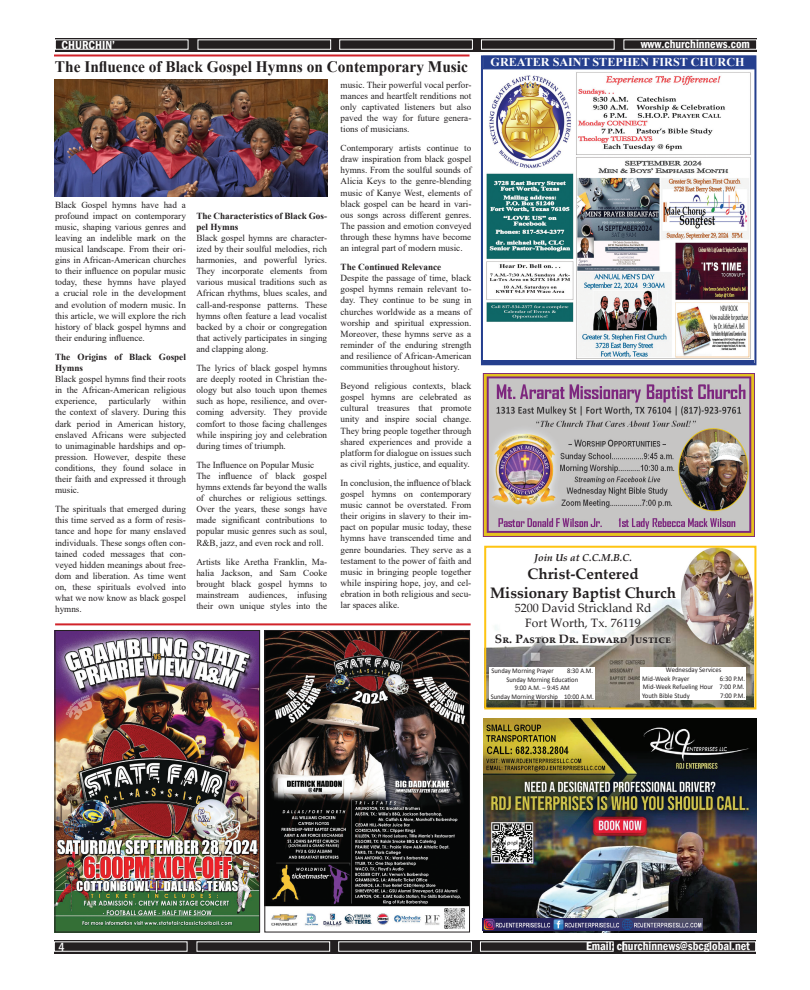
<style>
.page{position:relative;width:810px;height:990px;background:#fff}
.page>*{position:absolute;margin:0;border:0;box-sizing:border-box;transform-origin:0 0}
.t1{font:700 16px "Times New Roman";color:#231f20;scale:.96 1}
.t2{font:700 15.1px/18.2px "Palatino Linotype";color:#231f20;text-align:center}
.t3{font:12.1px/14.5px "Palatino Linotype";color:#231f20;text-align:center}
.t4{font:700 12.1px "Times New Roman";color:#fff}
.t5{font:700 12.1px "Palatino Linotype";color:#231f20}
.t6{font:600 condensed 12px "Franklin Gothic";color:#fff}
.t7{font:500 condensed 12px "Franklin Gothic";color:#fff}
.t8{font:italic 700 10.1px "Palatino Linotype";color:#231f20}
.t9{font:9.2px/11.1px "Times New Roman";color:#231f20;text-align:justify}
.t10{font:700 9.2px/11.1px "Times New Roman";color:#231f20}
.t11{font:7.1px "Calibri";color:#231f20;scale:.93 1}
.t12{font:7.1px/8.5px "Calibri";color:#231f20;scale:.95 1}
</style>
<div class="page">
<div style="left:55px;top:38px;width:702px;height:14px;background:#231f20"></div>
<div style="left:55px;top:39px;width:134px;height:11px;border:1px solid #fff"></div>
<div style="left:197px;top:39px;width:134px;height:11px;border:1px solid #fff"></div>
<div style="left:339px;top:39px;width:134px;height:11px;border:1px solid #fff"></div>
<div style="left:481px;top:39px;width:134px;height:11px;border:1px solid #fff"></div>
<div style="left:623px;top:39px;width:134px;height:11px;border:1px solid #fff"></div>
<img style="left:483px;top:374px;width:271px;height:162px">
<hr style="left:54px;top:54px;width:416px;height:2px;background:#d1232a">
<img style="left:487px;top:549px;width:266px;height:157px">
<div style="left:488px;top:628px;width:190px;height:24px;background:#fff;opacity:.88"></div>
<div style="left:490px;top:667px;width:105px;height:33px;background:#fff"></div>
<div style="left:640px;top:667px;width:106px;height:33px;background:#fff"></div>
<div style="left:484px;top:546px;width:272px;height:163px;border:2px solid #fec412"></div>
<div style="left:54px;top:940px;width:702px;height:14px;background:#231f20"></div>
<div style="left:54px;top:941px;width:134px;height:11px;border:1px solid #fff"></div>
<div style="left:196px;top:941px;width:134px;height:11px;border:1px solid #fff"></div>
<div style="left:338px;top:941px;width:134px;height:11px;border:1px solid #fff"></div>
<div style="left:480px;top:941px;width:134px;height:11px;border:1px solid #fff"></div>
<div style="left:622px;top:941px;width:134px;height:11px;border:1px solid #fff"></div>
<hr style="left:55px;top:623px;width:416px;height:2px;background:#d1232a">
<img style="left:483px;top:719px;width:274px;height:214px">
<img style="left:492px;top:822px;width:42px;height:42px">
<img style="left:482px;top:918px;width:220px;height:12px">
<img style="left:56px;top:632px;width:202px;height:299px">
<div style="left:54px;top:630px;width:206px;height:303px;border:1px solid #231f20"></div>
<img style="left:266px;top:632px;width:202px;height:297px">
<div style="left:264px;top:630px;width:206px;height:303px;border:1px solid #231f20"></div>
<img style="left:54px;top:79px;width:273px;height:117px">
<hr style="left:482px;top:361px;width:272px;height:4px;background:#253f8e">
<div style="left:483px;top:56px;width:273px;height:13px;background:#253f8e"></div>
<div style="left:481px;top:55px;width:275px;height:310px;border:2px solid #253f8e"></div>
<img style="left:487px;top:72px;width:264px;height:287px">
<h3 class="t6" style="left:62px;top:37px;width:55px">CHURCHIN’</h3>
<h3 class="t6" style="left:641px;top:36px;width:111px">www.churchinnews.com</h3>
<h1 class="t1" style="left:55px;top:55px;width:432px">The Influence of Black Gospel Hymns on Contemporary Music</h1>
<p class="t9" style="left:55px;top:199px;width:132px">Black Gospel hymns have had a profound impact on contemporary music, shaping various genres and leaving an indelible mark on the musical landscape. From their ori&shy;gins in African-American churches to their influence on popular music today, these hymns have played a crucial role in the development and evolution of modern music. In this article, we will explore the rich history of black gospel hymns and their enduring influence.</p>
<p class="t10" style="left:55px;top:351px;width:132px">The Origins of Black Gospel<br>Hymns</p>
<p class="t9" style="left:55px;top:373px;width:132px">Black gospel hymns find their roots in the African-American religious experience,</p>
<p class="t9" style="left:55px;top:395px;width:132px;text-indent:107px">within the context of slavery. During this dark period in American history, enslaved Africans were subjected to unimaginable hardships and op&shy;pression. However, despite these conditions, they found solace in their faith and expressed it through music.</p>
<p class="t9" style="left:55px;top:503px;width:132px">The spirituals that emerged during this time served as a form of resis&shy;tance and hope for many enslaved individuals. These songs often con&shy;tained coded messages that con&shy;veyed hidden meanings about free&shy;dom and liberation. As time went on, these spirituals evolved into what we now know as black gospel hymns.</p>
<p class="t9" style="left:109px;top:395px;width:44px">particularly</p>
<p class="t10" style="left:196px;top:210px;width:132px">The Characteristics of Black Gos&shy;pel Hymns</p>
<p class="t9" style="left:196px;top:232px;width:132px">Black gospel hymns are character&shy;ized by their soulful melodies, rich harmonies, and powerful lyrics.<br>They incorporate elements from various musical traditions such as African rhythms, blues scales, and call-and-response patterns. These hymns often feature a lead vocalist backed by a choir or congregation that actively participates in singing and clapping along.</p>
<p class="t9" style="left:196px;top:362px;width:132px">The lyrics of black gospel hymns are deeply rooted in Christian the&shy;ology but also touch upon themes such as hope, resilience, and over&shy;coming adversity. They provide comfort to those facing challenges while inspiring joy and celebration during times of triumph.</p>
<p class="t9" style="left:196px;top:459px;width:132px;text-align:left">The Influence on Popular Music The influence of black gospel hymns extends far beyond the walls of churches or religious settings.<br>Over the years, these songs have made significant contributions to popular music genres such as soul, R&amp;B, jazz, and even rock and roll.</p>
<p class="t9" style="left:196px;top:556px;width:132px">Artists like Aretha Franklin, Ma&shy;halia Jackson, and Sam Cooke brought black gospel hymns to mainstream audiences, infusing their own unique styles into the</p>
<p class="t9" style="left:341px;top:79px;width:132px">music. Their powerful vocal perfor&shy;mances and heartfelt renditions not only captivated listeners but also paved the way for future genera&shy;tions of musicians.</p>
<p class="t9" style="left:341px;top:142px;width:132px">Contemporary artists continue to draw inspiration from black gospel hymns. From the soulful sounds of Alicia Keys to the genre-blending music of Kanye West, elements of black gospel can be heard in vari&shy;ous songs across different genres.<br>The passion and emotion conveyed through these hymns have become an integral part of modern music.</p>
<p class="t10" style="left:341px;top:261px;width:102px">The Continued Relevance</p>
<p class="t9" style="left:341px;top:272px;width:132px">Despite the passage of time, black gospel hymns remain relevant to&shy;day. They continue to be sung in churches worldwide as a means of worship and spiritual expression.<br>Moreover, these hymns serve as a reminder of the enduring strength and resilience of African-American communities throughout history.</p>
<p class="t9" style="left:341px;top:380px;width:132px">Beyond religious contexts, black gospel hymns are celebrated as cultural treasures that promote unity and inspire social change.<br>They bring people together through shared experiences and provide a platform for dialogue on issues such as civil rights, justice, and equality.</p>
<p class="t9" style="left:341px;top:477px;width:132px">In conclusion, the influence of black gospel hymns on contemporary music cannot be overstated. From their origins in slavery to their im&shy;pact on popular music today, these hymns have transcended time and genre boundaries. They serve as a testament to the power of faith and music in bringing people together while inspiring hope, joy, and cel&shy;ebration in both religious and secu&shy;lar spaces alike.</p>
<h3 class="t4" style="left:491px;top:53px;width:255px">GREATER SAINT STEPHEN FIRST CHURCH</h3>
<p class="t8" style="left:534px;top:551px;width:99px">Join Us at C.C.M.B.C.</p>
<h2 class="t2" style="left:490px;top:565px;width:187px">Christ-Centered<br>Missionary Baptist Church</h2>
<h3 class="t3" style="left:515px;top:600px;width:138px">5200 David Strickland Rd<br>Fort Worth, Tx. 76119</h3>
<h3 class="t5" style="left:495px;top:630px;width:178px">Sr. Pastor Dr. Edward Justice</h3>
<p class="t11" style="left:491px;top:666px;width:68px">Sunday Morning Prayer</p>
<p class="t11" style="left:567px;top:666px;width:29px">8:30 A.M.</p>
<p class="t11" style="left:506px;top:674px;width:79px">Sunday Morning Education</p>
<p class="t11" style="left:515px;top:683px;width:61px">9:00 A.M. – 9:45 AM</p>
<p class="t11" style="left:491px;top:691px;width:113px">Sunday Morning Worship 10:00 A.M.</p>
<p class="t12" style="left:642px;top:666px;width:85px;text-indent:24px">Wednesday Services<br>Mid-Week Prayer</p>
<p class="t12" style="left:642px;top:674px;width:110px;text-align:justify;text-indent:78px">6:30 P.M.<br>Mid-Week Refueling Hour 7:00 P.M.<br>Youth Bible Study</p>
<p class="t12" style="left:720px;top:691px;width:28px">7:00 P.M.</p>
<h3 class="t7" style="left:59px;top:939px;width:8px">4</h3>
<h3 class="t6" style="left:586px;top:938px;width:165px">Email: churchinnews@sbcglobal.net</h3>
</div>
